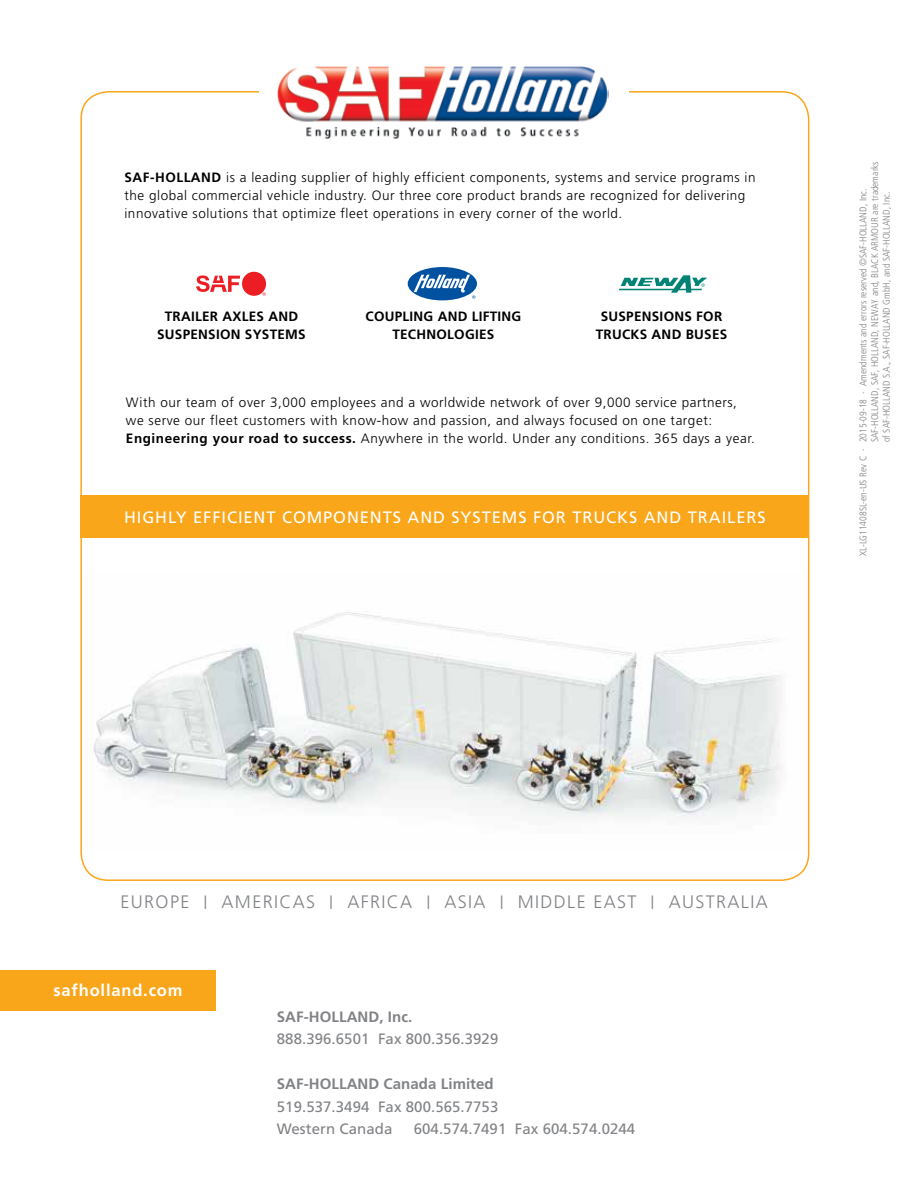
<style>
.page{position:relative;width:918px;height:1188px;background:#fff}
.page>*{position:absolute;margin:0;border:0;box-sizing:border-box;transform-origin:0 0}
.t1{font:300 18px "Frutiger";letter-spacing:.075em;color:#808285}
.t2{font:16.5px "Frutiger";letter-spacing:.055em;color:#fff}
.t3{font:700 16.5px "Frutiger";letter-spacing:.05em;color:#fff}
.t4{font:15px/22.5px "Frutiger";letter-spacing:.005em;color:#808285}
.t5{font:700 15px "Frutiger";letter-spacing:.005em;color:#808285}
.t6{font:300 13.5px/18px "Frutiger";letter-spacing:.04em;color:#000}
.t7{font:700 13.5px/18px "Frutiger";letter-spacing:.02em;color:#000;text-align:center}
.t8{font:300 condensed 9.75px/11.7px "Frutiger";color:#808285}
.s1{font-weight:700}
</style>
<div class="page">
<div style="left:0;top:970px;width:215px;height:40px;background:#faa61a"></div>
<img style="left:93px;top:611px;width:687px;height:207px">
<div style="left:80px;top:496px;width:729px;height:42px;background:#faa61a"></div>
<img style="left:277px;top:66px;width:331px;height:72px">
<div style="left:242px;top:272px;width:24px;height:24px;background:#ed1d24;border-radius:50%"></div>
<svg style="left:196px;top:275px;width:44px;height:17px"></svg>
<svg style="left:263px;top:292px;width:3px;height:4px"></svg>
<div style="left:408px;top:267px;width:69px;height:33px;background:#0052a0;border-radius:50%"></div>
<svg style="left:414px;top:275px;width:61px;height:24px"></svg>
<svg style="left:619px;top:275px;width:88px;height:18px"></svg>
<p class="t6" style="left:124px;top:169px;width:633px"><span class="s1">SAF-HOLLAND</span> is a leading supplier of highly efficient components, systems and service programs in the global commercial vehicle industry. Our three core product brands are recognized for delivering innovative solutions that optimize fleet operations in every corner of the world.</p>
<p class="t7" style="left:157px;top:308px;width:150px">TRAILER AXLES AND<br>SUSPENSION SYSTEMS</p>
<p class="t7" style="left:365px;top:308px;width:157px">COUPLING AND LIFTING<br>TECHNOLOGIES</p>
<p class="t7" style="left:596px;top:308px;width:133px">SUSPENSIONS FOR<br>TRUCKS AND BUSES</p>
<p class="t6" style="left:126px;top:393px;width:630px">With our team of over 3,000 employees and a worldwide network of over 9,000 service partners, we serve our fleet customers with know-how and passion, and always focused on one target:<br><span class="s1">Engineering your road to success.</span> Anywhere in the world. Under any conditions. 365 days a year.</p>
<p class="t2" style="left:124px;top:508px;width:643px">HIGHLY EFFICIENT COMPONENTS AND SYSTEMS FOR TRUCKS AND TRAILERS</p>
<p class="t8" style="left:857px;top:442px;width:283px;text-indent:-114px;rotate:-90deg">XL-LG11408SL-en-US Rev C · 2015-09-18 · Amendments and errors reserved ©SAF-HOLLAND, Inc.<br>SAF-HOLLAND, SAF, HOLLAND, NEWAY and, BLACK ARMOUR are trademarks of SAF-HOLLAND S.A., SAF-HOLLAND GmbH, and SAF-HOLLAND, Inc.</p>
<h1 class="t1" style="left:121px;top:891px;width:649px">EUROPE l AMERICAS l AFRICA l ASIA l MIDDLE EAST l AUSTRALIA</h1>
<p class="t3" style="left:53px;top:981px;width:130px">safholland.com</p>
<p class="t5" style="left:277px;top:1007px;width:137px">SAF-HOLLAND, Inc.</p>
<p class="t4" style="left:277px;top:1028px;width:223px">888.396.6501 Fax 800.356.3929</p>
<p class="t5" style="left:277px;top:1075px;width:218px">SAF-HOLLAND Canada Limited</p>
<p class="t4" style="left:277px;top:1095px;width:223px">519.537.3494 Fax 800.565.7753<br>Western Canada</p>
<p class="t4" style="left:414px;top:1118px;width:223px">604.574.7491 Fax 604.574.0244</p>
</div>
